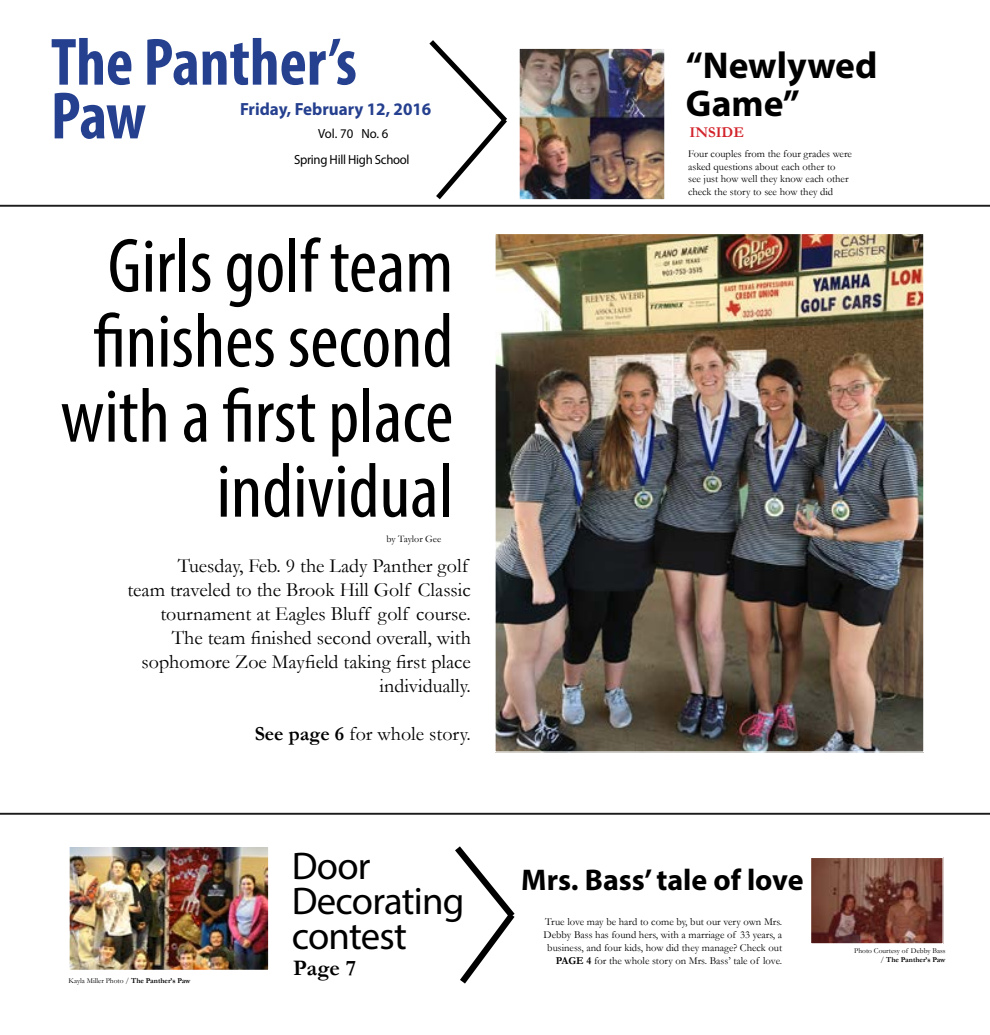
<style>
.page{position:relative;width:990px;height:1035px;background:#fff}
.page>*{position:absolute;margin:0;border:0;box-sizing:border-box;transform-origin:0 0}
.t1{font:condensed 77.5px/75px "Myriad Pro";color:#000;text-align:right}
.t2{font:700 condensed 67.5px/53.8px "Myriad Pro";color:#25408f;scale:.96 1}
.t3{font:38.75px/35px "Myriad Pro";letter-spacing:-.02em;color:#000}
.t4{font:700 37.5px/37.5px "Myriad Pro";color:#000}
.t5{font:700 30px "Myriad Pro";color:#000}
.t6{font:700 22.38px "Garamond";color:#000}
.t7{font:20px/24px "Garamond";color:#000;text-align:right}
.t8{font:700 17.62px "Myriad Pro";color:#25408f;scale:.96 1}
.t9{font:700 15px "Garamond";color:#d2232a}
.t10{font:13.25px/25.2px "Myriad Pro";letter-spacing:-.025em;color:#000;text-align:center;scale:.96 1}
.t11{font:10.62px/12.8px "Garamond";color:#000;text-align:right}
.t12{font:10px "Garamond";color:#000}
.t13{font:7.5px/9px "Garamond";color:#000;text-align:right}
.s1{font-weight:700}
</style>
<div class="page">
<hr style="left:0;top:205px;width:990px;height:1px;background:#000">
<hr style="left:0;top:206px;width:990px;height:1px;background:#000">
<hr style="left:0;top:813px;width:990px;height:1px;background:#000">
<hr style="left:0;top:814px;width:990px;height:1px;background:#000">
<svg style="left:424px;top:40px;width:89px;height:165px"></svg>
<svg style="left:455px;top:846px;width:60px;height:138px"></svg>
<img style="left:496px;top:235px;width:426px;height:516px">
<img style="left:520px;top:50px;width:144px;height:148px">
<div style="left:518px;top:48px;width:148px;height:152px;border:1px solid #fff"></div>
<img style="left:70px;top:848px;width:197px;height:121px">
<div style="left:68px;top:846px;width:201px;height:125px;border:1px solid #fff"></div>
<img style="left:812px;top:859px;width:130px;height:83px">
<div style="left:810px;top:857px;width:134px;height:87px;border:1px solid #fff"></div>
<p class="t2" style="left:51px;top:34px;width:320px">The Panther’s<br>Paw</p>
<p class="t8" style="left:240px;top:98px;width:201px">Friday, February 12, 2016</p>
<p class="t10" style="left:294px;top:121px;width:122px">Vol. 70 No. 6<br>Spring Hill High School</p>
<p class="t1" style="left:61px;top:228px;width:394px">Girls golf team finishes second with a first place individual</p>
<p class="t12" style="left:387px;top:532px;width:56px">by Taylor Gee</p>
<p class="t7" style="left:127px;top:553px;width:345px">Tuesday, Feb. 9 the Lady Panther golf<br>team traveled to the Brook Hill Golf Classic tournament at Eagles Bluff golf course.<br>The team finished second overall, with sophomore Zoe Mayfield taking first place individually.</p>
<p class="t7" style="left:255px;top:721px;width:218px"><span class="s1">See page 6</span> for whole story.</p>
<p class="t13" style="left:68px;top:976px;width:124px">Kayla Miller Photo / <span class="s1">The Panther’s Paw</span></p>
<p class="t3" style="left:292px;top:848px;width:174px">Door<br>Decorating contest</p>
<p class="t6" style="left:293px;top:953px;width:64px">Page 7</p>
<p class="t4" style="left:686px;top:46px;width:193px">“Newlywed<br>Game”</p>
<p class="t9" style="left:689px;top:122px;width:56px">INSIDE</p>
<p class="t11" style="left:688px;top:147px;width:165px;text-align:left">Four couples from the four grades were asked questions about each other to<br>see just how well they know each other check the story to see how they did</p>
<p class="t5" style="left:521px;top:861px;width:284px">Mrs. Bass’ tale of love</p>
<p class="t11" style="left:544px;top:915px;width:240px">True love may be hard to come by, but our very own Mrs.<br>Debby Bass has found hers, with a marriage of 33 years, a business, and four kids, how did they manage? Check out <span class="s1">PAGE 4</span> for the whole story on Mrs. Bass’ tale of love.</p>
<p class="t13" style="left:854px;top:946px;width:93px">Photo Courtesy of Debby Bass / <span class="s1">The Panther’s Paw</span></p>
</div>
